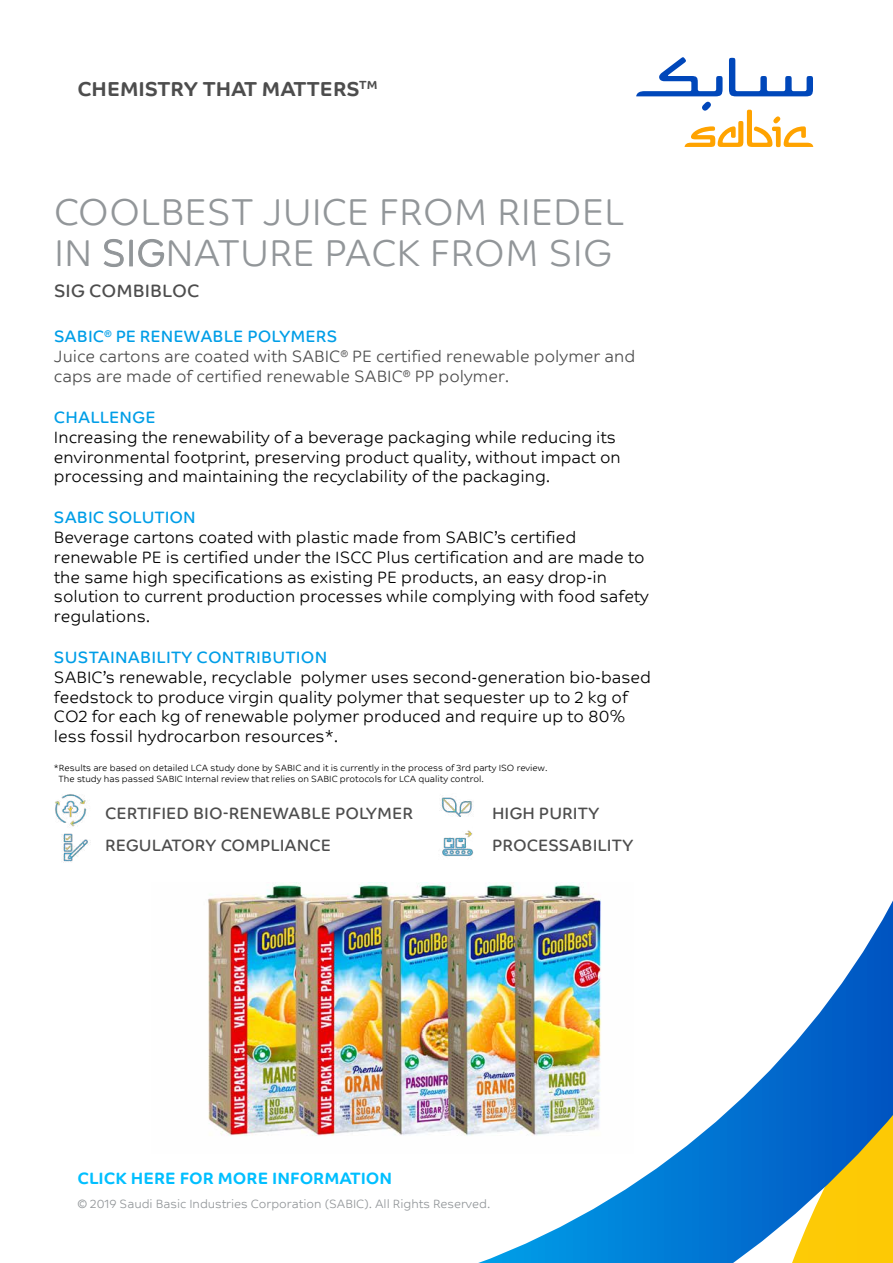
<style>
.page{position:relative;width:893px;height:1263px;background:#fff}
.page>*{position:absolute;margin:0;border:0;box-sizing:border-box;transform-origin:0 0}
.t1{font:300 37.5px/40.5px "SABIC Typeface Text App";color:#929699}
.t2{font:700 20.25px "SABIC Typeface Text App";color:#4d4d4d}
.t3{font:18px "SABIC Typeface Text App";letter-spacing:-.005em;color:#4d4d4d}
.t4{font:300 16.5px/19.8px "SABIC Typeface Text App";color:#000}
.t5{font:300 16.5px/19.8px "SABIC Typeface Text App";color:#4d4d4d}
.t6{font:16.5px/31.5px "SABIC Typeface Text App";color:#4d4d4d}
.t7{font:300 16.5px "SABIC Typeface Text";color:#4d4d4d}
.t8{font:16.5px "SABIC Typeface Text App";letter-spacing:.01em;color:#009ee7}
.t9{font:700 16.5px "SABIC Typeface Text App";color:#00bfff}
.t10{font:300 12px "SABIC Typeface Text App";color:#929699}
.t11{font:300 9px/10.8px "SABIC Typeface Text";color:#000}
.s1{font-weight:400;color:#009ee7}
.s2{font-family:"SABIC Typeface Text";font-weight:400;color:#009ee7}
.s3{font-family:"SABIC Typeface Text"}
.s4{font-family:"SABIC Typeface Text App"}
</style>
<div class="page">
<svg style="left:636px;top:57px;width:177px;height:90px"></svg>
<img style="left:208px;top:882px;width:685px;height:381px">
<img style="left:441px;top:797px;width:33px;height:60px">
<img style="left:63px;top:833px;width:28px;height:30px">
<img style="left:55px;top:794px;width:32px;height:33px">
<p class="t2" style="left:77px;top:70px;width:302px">CHEMISTRY THAT MATTERS<sup>TM</sup></p>
<h1 class="t1" style="left:54px;top:189px;width:572px">COOLBEST JUICE FROM RIEDEL<br>IN SIGNATURE PACK FROM SIG</h1>
<p class="t3" style="left:54px;top:281px;width:147px">SIG COMBIBLOC</p>
<p class="t5" style="left:54px;top:326px;width:583px"><span class="s1">SABIC</span><sup>®</sup> <span class="s2">PE</span> <span class="s1">RENEWABLE POLYMERS<br></span>Juice cartons <span class="s3">are</span> coated with SABIC<sup>®</sup> PE <span class="s3">certified renewable polymer</span> and</p>
<p class="t7" style="left:54px;top:361px;width:457px">c<span class="s4">aps</span> are <span class="s4">made of</span> certified renewable <span class="s4">SABIC</span><sup>®</sup> <span class="s4">PP</span> polymer<span class="s4">.</span></p>
<p class="t8" style="left:54px;top:408px;width:103px">CHALLENGE</p>
<p class="t4" style="left:54px;top:426px;width:568px">Increasing the renewability of a beverage packaging while reducing its environmental footprint, preserving product quality, without impact on processing and maintaining the recyclability of the packaging.</p>
<p class="t4" style="left:54px;top:506px;width:596px"><span class="s1">SABIC SOLUTION<br></span>Beverage cartons coated with plastic made from SABIC’s <span class="s3">c</span>ertified <span class="s3">r</span>enewable PE is certified under the ISCC Plus certification and are made to the same high specifications as existing PE products, an easy drop-in solution to current production processes while complying with food safety regulations.</p>
<p class="t8" style="left:54px;top:648px;width:275px">SUSTAINABILITY CONTRIBUTION</p>
<p class="t4" style="left:54px;top:666px;width:599px">SABIC’s renewable, recyclable polymer uses second-generation bio-based feedstock to produce virgin quality polymer that sequester up to 2 kg of CO2 for each kg of renewable polymer produced and require up to 80% less fossil hydrocarbon resources*.</p>
<p class="t11" style="left:58px;top:762px;width:490px;text-indent:-4px">*Results are based on detailed LCA study done by SABIC and it is currently in the process of 3rd party ISO review.<br>The study has passed SABIC Internal review that relies on SABIC protocols for LCA quality control.</p>
<p class="t6" style="left:105px;top:798px;width:310px">CERTIFIED BIO-RENEWABLE POLYMER<br>REGULATORY COMPLIANCE</p>
<p class="t6" style="left:492px;top:798px;width:143px">HIGH PURITY<br>PROCESSABILITY</p>
<p class="t9" style="left:77px;top:1163px;width:316px">CLICK HERE FOR MORE INFORMATION</p>
<p class="t10" style="left:77px;top:1193px;width:414px">© 2019 Saudi Basic Industries Corporation (SABIC). All Rights Reserved.</p>
</div>
